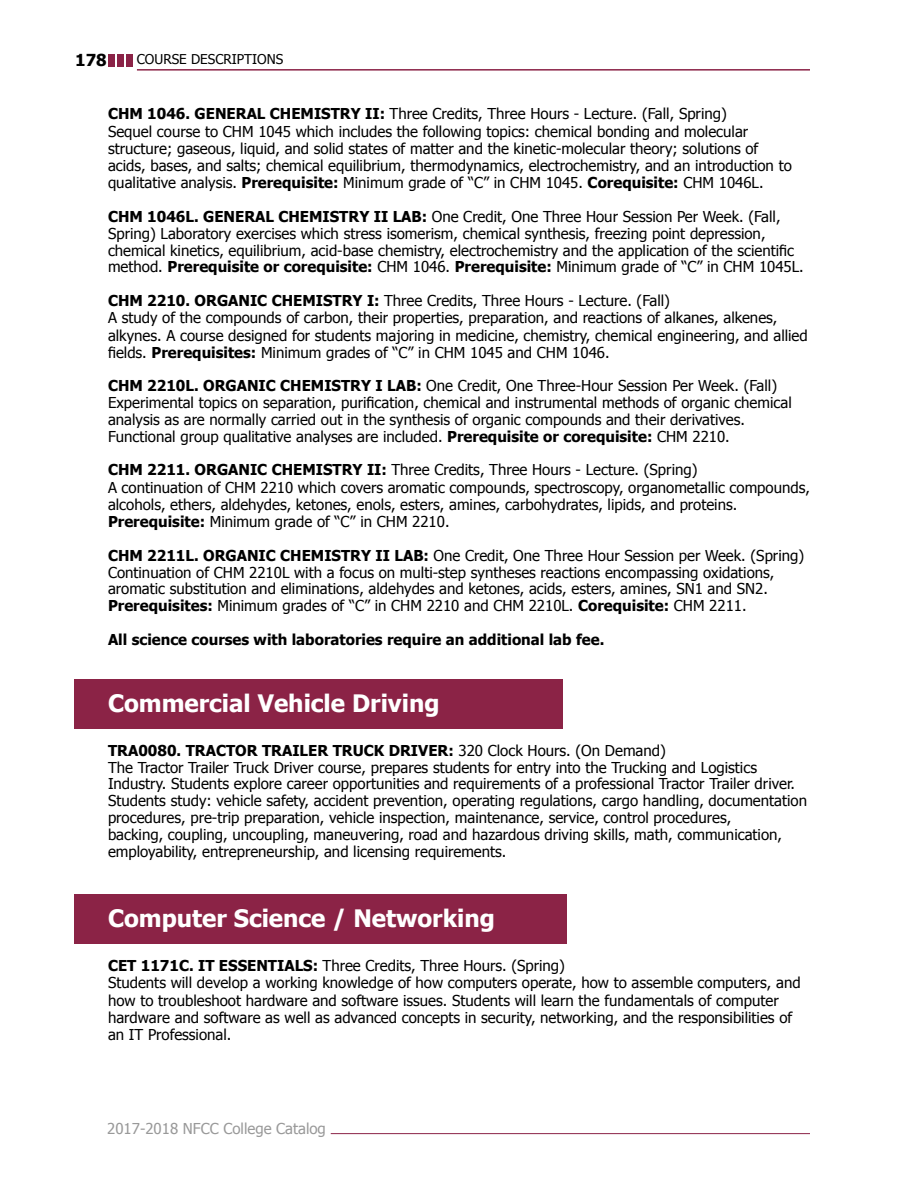
<style>
.page{position:relative;width:918px;height:1188px;background:#fff}
.page>*{position:absolute;margin:0;border:0;box-sizing:border-box;transform-origin:0 0}
.t1{font:700 24px "Tahoma";color:#fff}
.t2{font:700 16.5px "Tahoma";color:#000}
.t3{font:15px/16.8px "Tahoma";color:#000}
.t4{font:700 15px "Tahoma";color:#000}
.t5{font:15px "Tahoma";color:#999}
.t6{font:13.5px "Tahoma";color:#000}
.s1{font-weight:700}
</style>
<div class="page">
<hr style="left:331px;top:1133px;width:479px;height:1px;background:#8b2347">
<hr style="left:137px;top:69px;width:673px;height:2px;background:#8b2347">
<div style="left:127px;top:54px;width:6px;height:12px;background:#8b2347"></div>
<div style="left:118px;top:54px;width:6px;height:12px;background:#8b2347"></div>
<div style="left:108px;top:54px;width:7px;height:12px;background:#8b2347"></div>
<div style="left:74px;top:680px;width:488px;height:49px;background:#8b2346"></div>
<div style="left:75px;top:894px;width:492px;height:50px;background:#8b2346"></div>
<p class="t2" style="left:75px;top:49px;width:33px">178</p>
<p class="t6" style="left:137px;top:50px;width:148px">COURSE DESCRIPTIONS</p>
<p class="t3" style="left:108px;top:105px;width:685px;line-height:17.2px"><span class="s1">CHM 1046. GENERAL CHEMISTRY II:</span> Three Credits, Three Hours - Lecture. (Fall, Spring)<br>Sequel course to CHM 1045 which includes the following topics: chemical bonding and molecular structure; gaseous, liquid, and solid states of matter and the kinetic-molecular theory; solutions of acids, bases, and salts; chemical equilibrium, thermodynamics, electrochemistry, and an introduction to qualitative analysis. <span class="s1">Prerequisite:</span> Minimum grade of “C” in CHM 1045. <span class="s1">Corequisite:</span> CHM 1046L.</p>
<p class="t3" style="left:108px;top:208px;width:697px"><span class="s1">CHM 1046L. GENERAL CHEMISTRY II LAB:</span> One Credit, One Three Hour Session Per Week. (Fall, Spring) Laboratory exercises which stress isomerism, chemical synthesis, freezing point depression, chemical kinetics, equilibrium, acid-base chemistry, electrochemistry and the application of the scientific method. <span class="s1">Prerequisite or corequisite:</span> CHM 1046. <span class="s1">Prerequisite:</span> Minimum grade of “C” in CHM 1045L.</p>
<p class="t3" style="left:108px;top:291px;width:701px;line-height:17.2px"><span class="s1">CHM 2210. ORGANIC CHEMISTRY I:</span> Three Credits, Three Hours - Lecture. (Fall)<br>A study of the compounds of carbon, their properties, preparation, and reactions of alkanes, alkenes, alkynes. A course designed for students majoring in medicine, chemistry, chemical engineering, and allied fields. <span class="s1">Prerequisites:</span> Minimum grades of “C” in CHM 1045 and CHM 1046.</p>
<p class="t3" style="left:108px;top:377px;width:685px"><span class="s1">CHM 2210L. ORGANIC CHEMISTRY I LAB:</span> One Credit, One Three-Hour Session Per Week. (Fall)<br>Experimental topics on separation, purification, chemical and instrumental methods of organic chemical analysis as are normally carried out in the synthesis of organic compounds and their derivatives.<br>Functional group qualitative analyses are included. <span class="s1">Prerequisite or corequisite:</span> CHM 2210.</p>
<p class="t3" style="left:108px;top:461px;width:704px;line-height:17.2px"><span class="s1">CHM 2211. ORGANIC CHEMISTRY II:</span> Three Credits, Three Hours - Lecture. (Spring)<br>A continuation of CHM 2210 which covers aromatic compounds, spectroscopy, organometallic compounds, alcohols, ethers, aldehydes, ketones, enols, esters, amines, carbohydrates, lipids, and proteins.<br><span class="s1">Prerequisite:</span> Minimum grade of “C” in CHM 2210.</p>
<p class="t3" style="left:108px;top:546px;width:698px"><span class="s1">CHM 2211L. ORGANIC CHEMISTRY II LAB:</span> One Credit, One Three Hour Session per Week. (Spring)<br>Continuation of CHM 2210L with a focus on multi-step syntheses reactions encompassing oxidations, aromatic substitution and eliminations, aldehydes and ketones, acids, esters, amines, SN1 and SN2.<br><span class="s1">Prerequisites:</span> Minimum grades of “C” in CHM 2210 and CHM 2210L. <span class="s1">Corequisite:</span> CHM 2211.</p>
<p class="t4" style="left:108px;top:629px;width:498px">All science courses with laboratories require an additional lab fee.</p>
<h1 class="t1" style="left:108px;top:686px;width:333px">Commercial Vehicle Driving</h1>
<p class="t3" style="left:108px;top:741px;width:701px"><span class="s1">TRA0080. TRACTOR TRAILER TRUCK DRIVER:</span> 320 Clock Hours. (On Demand)<br>The Tractor Trailer Truck Driver course, prepares students for entry into the Trucking and Logistics Industry. Students explore career opportunities and requirements of a professional Tractor Trailer driver.<br>Students study: vehicle safety, accident prevention, operating regulations, cargo handling, documentation procedures, pre-trip preparation, vehicle inspection, maintenance, service, control procedures,<br>backing, coupling, uncoupling, maneuvering, road and hazardous driving skills, math, communication, employability, entrepreneurship, and licensing requirements.</p>
<h1 class="t1" style="left:108px;top:901px;width:388px">Computer Science / Networking</h1>
<p class="t3" style="left:108px;top:956px;width:694px;line-height:17.2px"><span class="s1">CET 1171C. IT ESSENTIALS:</span> Three Credits, Three Hours. (Spring)<br>Students will develop a working knowledge of how computers operate, how to assemble computers, and how to troubleshoot hardware and software issues. Students will learn the fundamentals of computer hardware and software as well as advanced concepts in security, networking, and the responsibilities of an IT Professional.</p>
<p class="t5" style="left:107px;top:1119px;width:220px">2017-2018 NFCC College Catalog</p>
</div>
